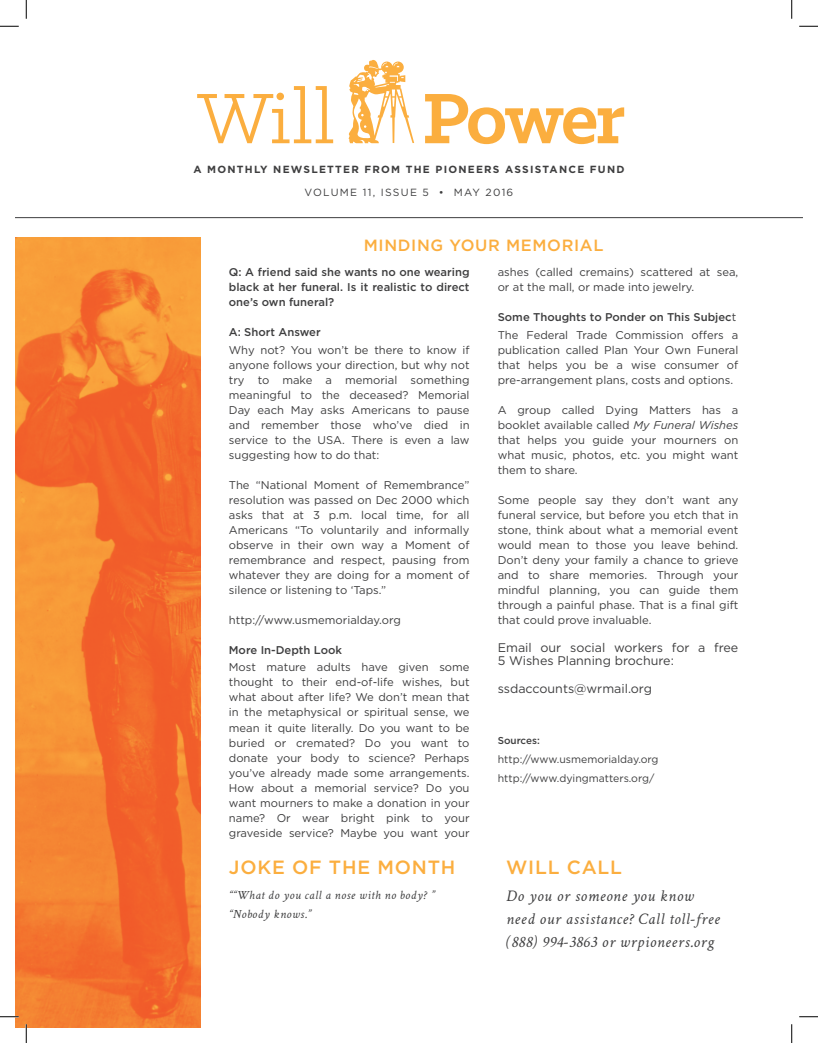
<style>
.page{position:relative;width:818px;height:1043px;background:#fff}
.page>*{position:absolute;margin:0;border:0;box-sizing:border-box;transform-origin:0 0}
.t1{font:700 80.75px "Klinic Slab";letter-spacing:-.04em;color:#fbae3f}
.t2{font:500 19.12px "Gotham";letter-spacing:.04em;color:#fbae3f}
.t3{font:italic 16.25px/22.9px "Crimson";letter-spacing:.04em;color:#3e3e3f}
.t4{font:500 16.25px "Gotham";letter-spacing:.04em;color:#fbae3f}
.t5{font:12.5px/13.8px "Gotham";color:#3e3e3f}
.t6{font:italic 12.5px/19.5px "Crimson";letter-spacing:.04em;color:#3e3e3f}
.t7{font:11.25px/15px "Gotham";color:#3e3e3f;text-align:justify}
.t8{font:500 11.25px/15px "Gotham";color:#3e3e3f;text-align:justify}
.t9{font:10.62px/18.8px "Gotham";color:#3e3e3f}
.t10{font:700 10.38px "Gotham";letter-spacing:.12em;color:#3e3e3f}
.t11{font:10.38px "Gotham";letter-spacing:.12em;color:#3e3e3f}
.t12{font:500 10px "Gotham";color:#3e3e3f}
.s1{font-weight:400}
.s2{font-weight:500}
.s3{font-style:italic}
</style>
<div class="page">
<hr style="left:15px;top:217px;width:787px;height:1px;background:#3e3e3f">
<svg style="left:348px;top:60px;width:66px;height:83px"></svg>
<img style="left:15px;top:238px;width:186px;height:790px">
<svg style="left:0;top:25px;width:19px;height:2px"></svg>
<svg style="left:799px;top:25px;width:19px;height:2px"></svg>
<svg style="left:0;top:1015px;width:19px;height:2px"></svg>
<svg style="left:799px;top:1016px;width:19px;height:1px"></svg>
<svg style="left:25px;top:0;width:2px;height:19px"></svg>
<svg style="left:25px;top:1024px;width:2px;height:18px"></svg>
<svg style="left:791px;top:0;width:1px;height:19px"></svg>
<svg style="left:791px;top:1024px;width:1px;height:18px"></svg>
<h1 class="t1" style="left:197px;top:65px;width:429px"><span class="s1">Will</span> Power</h1>
<p class="t10" style="left:193px;top:162px;width:432px">A MONTHLY NEWSLETTER FROM THE PIONEERS ASSISTANCE FUND</p>
<p class="t11" style="left:304px;top:186px;width:210px">VOLUME 11, ISSUE 5 • MAY 2016</p>
<h3 class="t4" style="left:364px;top:234px;width:241px">MINDING YOUR MEMORIAL</h3>
<p class="t8" style="left:229px;top:265px;width:242px">Q: A friend said she wants no one wearing black at her funeral. Is it realistic to direct one’s own funeral?</p>
<p class="t8" style="left:229px;top:325px;width:93px">A: Short Answer</p>
<p class="t7" style="left:229px;top:342px;width:242px">Why not? You won’t be there to know if anyone follows your direction, but why not try to make a memorial something meaningful to the deceased? Memorial Day each May asks Americans to pause and remember those who’ve died in service to the USA. There is even a law suggesting how to do that:</p>
<p class="t7" style="left:229px;top:477px;width:242px">The “National Moment of Remembrance” resolution was passed on Dec 2000 which asks that at 3 p.m. local time, for all Americans “To voluntarily and informally observe in their own way a Moment of remembrance and respect, pausing from whatever they are doing for a moment of silence or listening to ‘Taps.”</p>
<p class="t7" style="left:229px;top:612px;width:173px">http://www.usmemorialday.org</p>
<p class="t8" style="left:229px;top:642px;width:115px">More In-Depth Look</p>
<p class="t7" style="left:229px;top:659px;width:242px">Most mature adults have given some thought to their end-of-life wishes, but what about after life? We don’t mean that in the metaphysical or spiritual sense, we mean it quite literally. Do you want to be buried or cremated? Do you want to donate your body to science? Perhaps you’ve already made some arrangements.<br>How about a memorial service? Do you want mourners to make a donation in your name? Or wear bright pink to your graveside service? Maybe you want your</p>
<p class="t7" style="left:497px;top:264px;width:242px">ashes (called cremains) scattered at sea, or at the mall, or made into jewelry.</p>
<p class="t7" style="left:497px;top:308px;width:242px;line-height:17.5px"><span class="s2">Some Thoughts to Ponder on This Subjec</span>t<br>The Federal Trade Commission offers a</p>
<p class="t7" style="left:497px;top:342px;width:242px">publication called Plan Your Own Funeral that helps you be a wise consumer of pre-arrangement plans, costs and options.</p>
<p class="t7" style="left:497px;top:402px;width:242px">A group called Dying Matters has a booklet available called <span class="s3">My Funeral Wishes </span>that helps you guide your mourners on what music, photos, etc. you might want them to share.</p>
<p class="t7" style="left:497px;top:492px;width:242px">Some people say they don’t want any funeral service, but before you etch that in stone, think about what a memorial event would mean to those you leave behind.<br>Don’t deny your family a chance to grieve and to share memories. Through your mindful planning, you can guide them through a painful phase. That is a final gift that could prove invaluable.</p>
<p class="t5" style="left:497px;top:640px;width:242px">Email our social workers for a free<br>5 Wishes Planning brochure:</p>
<p class="t5" style="left:497px;top:681px;width:156px">ssdaccounts@wrmail.org</p>
<p class="t12" style="left:497px;top:734px;width:44px">Sources:</p>
<p class="t9" style="left:497px;top:749px;width:162px">http://www.usmemorialday.org http://www.dyingmatters.org/</p>
<h2 class="t2" style="left:229px;top:855px;width:228px">JOKE OF THE MONTH</h2>
<h2 class="t2" style="left:506px;top:855px;width:117px">WILL CALL</h2>
<p class="t6" style="left:229px;top:885px;width:207px">““What do you call a nose with no body? ” “Nobody knows.”</p>
<h3 class="t3" style="left:506px;top:884px;width:215px">Do you or someone you know need our assistance? Call toll-free (888) 994-3863 or wrpioneers.org</h3>
</div>
